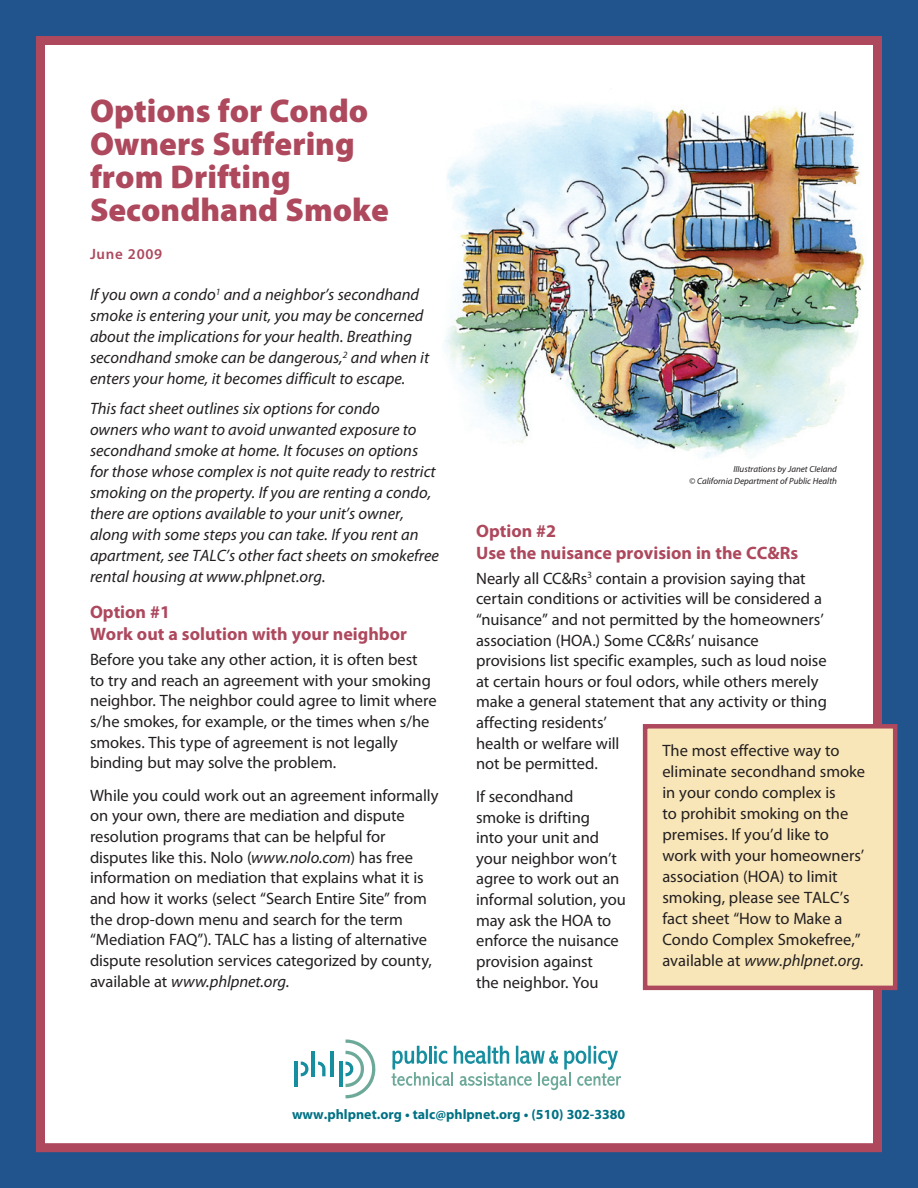
<style>
.page{position:relative;width:918px;height:1188px;background:#21548c}
.page>*{position:absolute;margin:0;border:0;box-sizing:border-box;transform-origin:0 0}
.head{font:900 33px/33px "Myriad Pro";color:#ad485d}
.subhead_smaller{font:700 18px/21.6px "Myriad Pro";color:#ad485d}
.TEXT{font:16.5px/20.7px "Myriad Pro";letter-spacing:-.005em;color:#231f20}
.open_TX{font:italic 16.5px/21px "Myriad Pro";color:#231f20}
.box_TEXT{font:16.5px/21px "Myriad Pro";color:#231f20}
.date{font:600 15px "Myriad Pro";letter-spacing:.05em;color:#ad485d}
.t1{font:700 13.95px "Myriad Pro";color:#007184}
.t2{font:italic 9px/12px "Myriad Pro";color:#231f20;text-align:right}
.s1{font-style:italic}
</style>
<div class="page">
<div style="left:36px;top:36px;width:846px;height:1116px;background:#fff;border:9px solid #ad485d"></div>
<div style="left:645px;top:726px;width:250px;height:262px;background:#f8e6b8"></div>
<div style="left:643px;top:724px;width:254px;height:266px;border:4px solid #ad485d"></div>
<hr style="left:312px;top:1051px;width:3px;height:25px;background:#168ea0">
<hr style="left:331px;top:1051px;width:3px;height:25px;background:#168ea0">
<hr style="left:294px;top:1062px;width:4px;height:25px;background:#168ea0">
<svg style="left:301px;top:1062px;width:8px;height:14px"></svg>
<svg style="left:318px;top:1062px;width:8px;height:14px"></svg>
<hr style="left:339px;top:1062px;width:3px;height:25px;background:#168ea0">
<svg style="left:346px;top:1040px;width:30px;height:58px"></svg>
<svg style="left:392px;top:1045px;width:229px;height:45px"></svg>
<img style="left:444px;top:106px;width:422px;height:352px">
<p class="head" style="left:90px;top:94px;width:300px">Options for Condo<br>Owners Suffering from Drifting<br>Secondhand Smoke</p>
<p class="date" style="left:90px;top:244px;width:74px">June 2009</p>
<p class="open_TX" style="left:90px;top:284px;width:341px">If you own a condo<sup>1</sup> and a neighbor’s secondhand smoke is entering your unit, you may be concerned about the implications for your health. Breathing secondhand smoke can be dangerous,<sup>2</sup> and when it enters your home, it becomes difficult to escape.</p>
<p class="open_TX" style="left:90px;top:398px;width:351px">This fact sheet outlines six options for condo<br>owners who want to avoid unwanted exposure to secondhand smoke at home. It focuses on options for those whose complex is not quite ready to restrict smoking on the property. If you are renting a condo, there are options available to your unit’s owner, along with some steps you can take. If you rent an apartment, see TALC’s other fact sheets on smokefree rental housing at www.phlpnet.org.</p>
<p class="subhead_smaller" style="left:90px;top:601px;width:318px">Option #1<br>Work out a solution with your neighbor</p>
<p class="TEXT" style="left:90px;top:649px;width:348px">Before you take any other action, it is often best<br>to try and reach an agreement with your smoking neighbor. The neighbor could agree to limit where s/he smokes, for example, or the times when s/he smokes. This type of agreement is not legally binding but may solve the problem.</p>
<p class="TEXT" style="left:90px;top:785px;width:350px">While you could work out an agreement informally on your own, there are mediation and dispute resolution programs that can be helpful for disputes like this. Nolo (<span class="s1">www.nolo.com</span>) has free information on mediation that explains what it is and how it works (select “Search Entire Site” from the drop-down menu and search for the term “Mediation FAQ”). TALC has a listing of alternative dispute resolution services categorized by county, available at <span class="s1">www.phlpnet.org.</span></p>
<p class="t2" style="left:689px;top:463px;width:149px">Illustrations by Janet Cleland<br>© California Department of Public Health</p>
<p class="subhead_smaller" style="left:476px;top:520px;width:324px">Option #2<br>Use the nuisance provision in the CC&amp;Rs</p>
<p class="TEXT" style="left:476px;top:568px;width:352px">Nearly all CC&amp;Rs<sup>3</sup> contain a provision saying that certain conditions or activities will be considered a “nuisance” and not permitted by the homeowners’ association (HOA.) Some CC&amp;Rs’ nuisance provisions list specific examples, such as loud noise at certain hours or foul odors, while others merely make a general statement that any activity or thing affecting residents’<br>health or welfare will<br>not be permitted.</p>
<p class="TEXT" style="left:476px;top:786px;width:151px">If secondhand<br>smoke is drifting<br>into your unit and your neighbor won’t agree to work out an informal solution, you may ask the HOA to enforce the nuisance provision against<br>the neighbor. You</p>
<p class="box_TEXT" style="left:662px;top:740px;width:204px">The most effective way to eliminate secondhand smoke in your condo complex is<br>to prohibit smoking on the premises. If you’d like to work with your homeowners’ association (HOA) to limit smoking, please see TALC’s fact sheet “How to Make a<br>Condo Complex Smokefree,” available at <span class="s1">www.phlpnet.org.</span></p>
<p class="t1" style="left:292px;top:1105px;width:335px">www.phlpnet.org • talc@phlpnet.org • (510) 302-3380</p>
</div>
